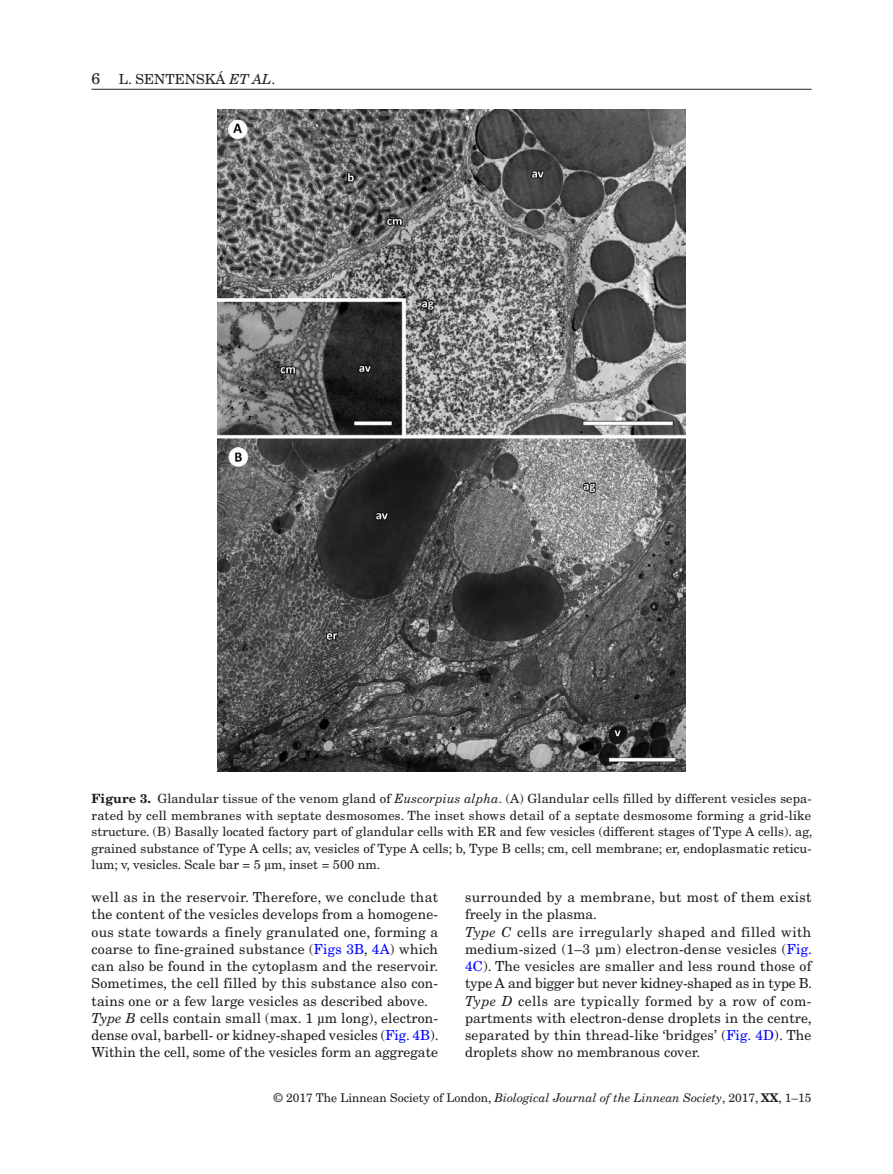
<style>
.page{position:relative;width:893px;height:1174px;background:#fff}
.page>*{position:absolute;margin:0;border:0;box-sizing:border-box;transform-origin:0 0}
.t1{font:13.8px/17.2px "New Century Schlbk";letter-spacing:.01em;color:#231f20}
.t2{font:12.75px/16.5px "New Century Schlbk";color:#231f20;text-align:justify}
.t3{font:12px "New Century Schlbk";color:#231f20}
.s1{font-size:15.75px}
.s2{font-style:italic}
.s3{font-weight:700}
.s4{font-family:"Gandhari Unicode"}
.s5{color:#00f}
</style>
<div class="page">
<hr style="left:92px;top:89px;width:720px;height:1px;background:#231f20">
<img style="left:218px;top:110px;width:467px;height:662px">
<p class="t1" style="left:92px;top:70px;width:185px"><span class="s1">6</span> L. SENTENSKÁ <span class="s2">ET AL</span>.</p>
<p class="t2" style="left:92px;top:790px;width:722px"><span class="s3">Figure 3.</span> Glandular tissue of the venom gland of <span class="s2">Euscorpius alpha</span>. (A) Glandular cells filled by different vesicles sepa&shy;rated by cell membranes with septate desmosomes. The inset shows detail of a septate desmosome forming a grid-like structure. (B) Basally located factory part of glandular cells with ER and few vesicles (different stages of Type A cells). ag, grained substance of Type A cells; av, vesicles of Type A cells; b, Type B cells; cm, cell membrane; er, endoplasmatic reticu&shy;lum; v, vesicles. Scale bar = 5 <span class="s4">µ</span>m, inset = 500 nm.</p>
<p class="t1" style="left:92px;top:888px;width:349px">well as in the reservoir. Therefore, we conclude that the content of the vesicles develops from a homogene&shy;ous state towards a finely granulated one, forming a coarse to fine-grained substance (<span class="s5">Figs 3B</span>, <span class="s5">4A</span>) which can also be found in the cytoplasm and the reservoir.<br>Sometimes, the cell filled by this substance also con&shy;tains one or a few large vesicles as described above.<br><span class="s2">Type B</span> cells contain small (max. 1 <span class="s4">µ</span>m long), electron&shy;dense oval, barbell- or kidney-shaped vesicles (<span class="s5">Fig. 4B</span>).<br>Within the cell, some of the vesicles form an aggregate</p>
<p class="t1" style="left:465px;top:888px;width:349px">surrounded by a membrane, but most of them exist freely in the plasma.<br><span class="s2">Type C</span> cells are irregularly shaped and filled with medium-sized (1–3 μm) electron-dense vesicles (<span class="s5">Fig.<br>4C</span>). The vesicles are smaller and less round those of type A and bigger but never kidney-shaped as in type B.<br><span class="s2">Type D</span> cells are typically formed by a row of com&shy;partments with electron-dense droplets in the centre, separated by thin thread-like ‘bridges’ (<span class="s5">Fig. 4D</span>). The droplets show no membranous cover.</p>
<p class="t3" style="left:274px;top:1090px;width:539px">© 2017 The Linnean Society of London, <span class="s2">Biological Journal of the Linnean Society</span>, 2017, <span class="s3">XX</span>, 1–15</p>
</div>
